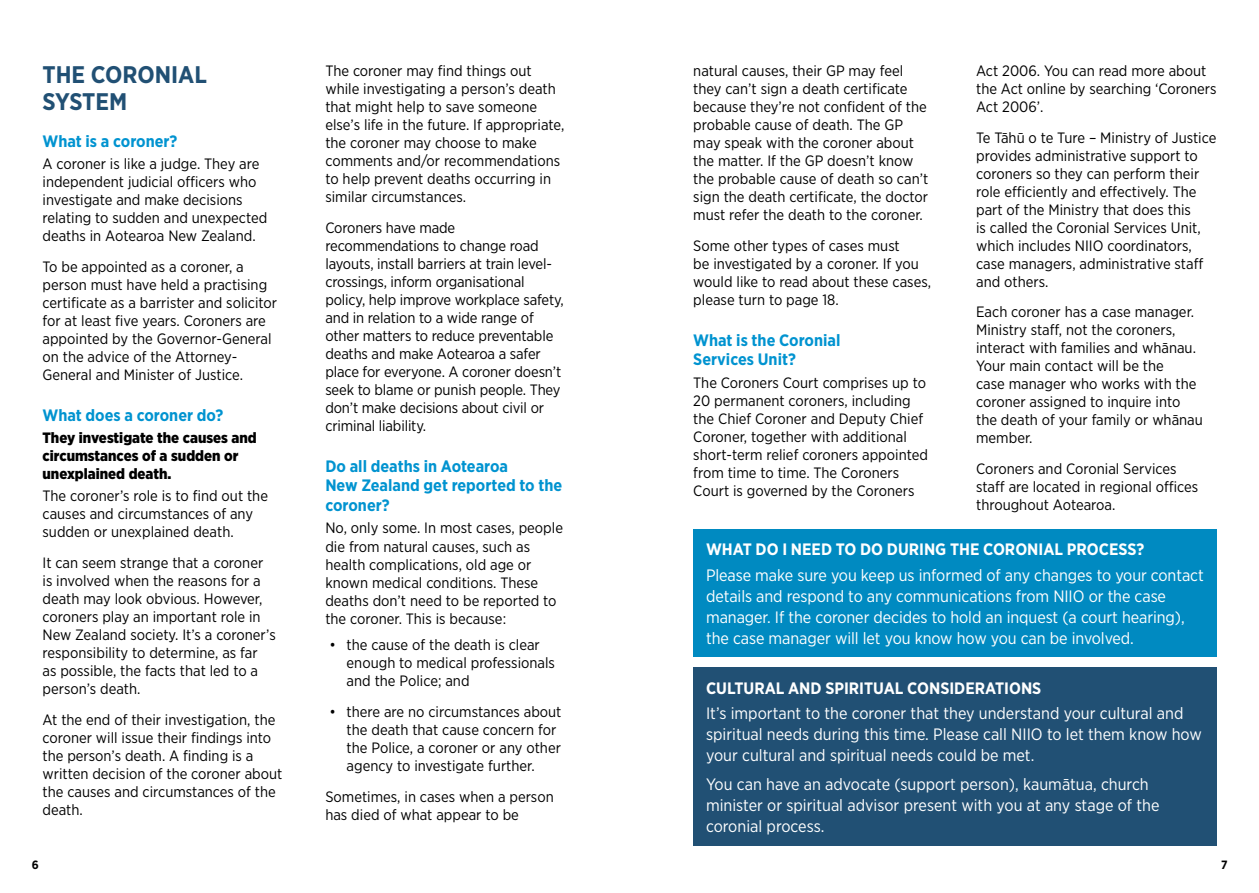
<style>
.page{position:relative;width:1259px;height:893px;background:#fff}
.page>*{position:absolute;margin:0;border:0;box-sizing:border-box;transform-origin:0 0}
.t1{font:700 24px/27px "Gotham Narrow";color:#215074}
.t2{font:16.5px/21px "Gotham Narrow";letter-spacing:-.005em;color:#fff}
.t3{font:700 16.5px/19.8px "Gotham Narrow";color:#0093d0}
.t4{font:700 16.5px "Gotham Narrow";color:#fff}
.t5{font:15px/18px "Gotham Narrow";color:#000}
.t6{font:900 15px/18px "Gotham Narrow";color:#000}
.t7{font:700 12px "Gotham Narrow";color:#000}
</style>
<div class="page">
<div style="left:693px;top:529px;width:523px;height:128px;background:#008ac1"></div>
<div style="left:693px;top:668px;width:523px;height:178px;background:#215074"></div>
<h1 class="t1" style="left:43px;top:61px;width:166px">THE CORONIAL<br>SYSTEM</h1>
<p class="t3" style="left:43px;top:131px;width:136px">What is a coroner?</p>
<p class="t5" style="left:43px;top:154px;width:226px">A coroner is like a judge. They are independent judicial officers who investigate and make decisions relating to sudden and unexpected deaths in Aotearoa New Zealand.</p>
<p class="t5" style="left:43px;top:257px;width:236px">To be appointed as a coroner, a person must have held a practising certificate as a barrister and solicitor for at least five years. Coroners are appointed by the Governor-General on the advice of the Attorney-General and Minister of Justice.</p>
<p class="t3" style="left:43px;top:405px;width:182px">What does a coroner do?</p>
<p class="t6" style="left:43px;top:429px;width:216px">They investigate the causes and circumstances of a sudden or unexplained death.</p>
<p class="t5" style="left:43px;top:487px;width:227px">The coroner’s role is to find out the causes and circumstances of any sudden or unexplained death.</p>
<p class="t5" style="left:43px;top:554px;width:235px">It can seem strange that a coroner is involved when the reasons for a death may look obvious. However, coroners play an important role in<br>New Zealand society. It’s a coroner’s responsibility to determine, as far<br>as possible, the facts that led to a person’s death.</p>
<p class="t5" style="left:43px;top:710px;width:241px">At the end of their investigation, the coroner will issue their findings into the person’s death. A finding is a written decision of the coroner about the causes and circumstances of the death.</p>
<p class="t5" style="left:325px;top:61px;width:240px">The coroner may find things out while investigating a person’s death that might help to save someone else’s life in the future. If appropriate, the coroner may choose to make comments and/or recommendations to help prevent deaths occurring in similar circumstances.</p>
<p class="t5" style="left:325px;top:218px;width:240px">Coroners have made recommendations to change road layouts, install barriers at train level&shy;crossings, inform organisational policy, help improve workplace safety, and in relation to a wide range of other matters to reduce preventable deaths and make Aotearoa a safer place for everyone. A coroner doesn’t seek to blame or punish people. They don’t make decisions about civil or criminal liability.</p>
<p class="t3" style="left:325px;top:456px;width:238px">Do all deaths in Aotearoa<br>New Zealand get reported to the coroner?</p>
<p class="t5" style="left:325px;top:519px;width:239px">No, only some. In most cases, people die from natural causes, such as health complications, old age or known medical conditions. These deaths don’t need to be reported to the coroner. This is because:</p>
<p class="t5" style="left:347px;top:635px;width:210px;text-indent:-17px">• the cause of the death is clear enough to medical professionals and the Police; and</p>
<p class="t5" style="left:347px;top:702px;width:216px;text-indent:-17px">• there are no circumstances about the death that cause concern for the Police, a coroner or any other agency to investigate further.</p>
<p class="t5" style="left:325px;top:787px;width:230px">Sometimes, in cases when a person has died of what appear to be</p>
<p class="t5" style="left:693px;top:61px;width:236px">natural causes, their GP may feel they can’t sign a death certificate because they’re not confident of the probable cause of death. The GP may speak with the coroner about the matter. If the GP doesn’t know the probable cause of death so can’t sign the death certificate, the doctor must refer the death to the coroner.</p>
<p class="t5" style="left:693px;top:236px;width:239px">Some other types of cases must<br>be investigated by a coroner. If you would like to read about these cases, please turn to page 18.</p>
<p class="t3" style="left:693px;top:330px;width:149px">What is the Coronial<br>Services Unit?</p>
<p class="t5" style="left:693px;top:373px;width:236px">The Coroners Court comprises up to 20 permanent coroners, including the Chief Coroner and Deputy Chief Coroner, together with additional short-term relief coroners appointed from time to time. The Coroners Court is governed by the Coroners</p>
<p class="t5" style="left:976px;top:61px;width:242px">Act 2006. You can read more about the Act online by searching ‘Coroners<br>Act 2006’.</p>
<p class="t5" style="left:976px;top:128px;width:242px">Te Tāhū o te Ture – Ministry of Justice provides administrative support to coroners so they can perform their role efficiently and effectively. The part of the Ministry that does this<br>is called the Coronial Services Unit, which includes NIIO coordinators, case managers, administrative staff and others.</p>
<p class="t5" style="left:976px;top:303px;width:228px">Each coroner has a case manager.<br>Ministry staff, not the coroners, interact with families and whānau.<br>Your main contact will be the<br>case manager who works with the coroner assigned to inquire into the death of your family or whānau member.</p>
<p class="t5" style="left:976px;top:459px;width:223px">Coroners and Coronial Services staff are located in regional offices throughout Aotearoa.</p>
<p class="t4" style="left:706px;top:539px;width:440px">WHAT DO I NEED TO DO DURING THE CORONIAL PROCESS?</p>
<p class="t2" style="left:706px;top:564px;width:499px">Please make sure you keep us informed of any changes to your contact details and respond to any communications from NIIO or the case manager. If the coroner decides to hold an inquest (a court hearing), the case manager will let you know how you can be involved.</p>
<p class="t4" style="left:706px;top:677px;width:337px">CULTURAL AND SPIRITUAL CONSIDERATIONS</p>
<p class="t2" style="left:706px;top:702px;width:497px">It’s important to the coroner that they understand your cultural and spiritual needs during this time. Please call NIIO to let them know how your cultural and spiritual needs could be met.</p>
<p class="t2" style="left:706px;top:774px;width:455px">You can have an advocate (support person), kaumātua, church minister or spiritual advisor present with you at any stage of the coronial process.</p>
<p class="t7" style="left:32px;top:857px;width:9px">6</p>
<p class="t7" style="left:1221px;top:857px;width:8px">7</p>
</div>
